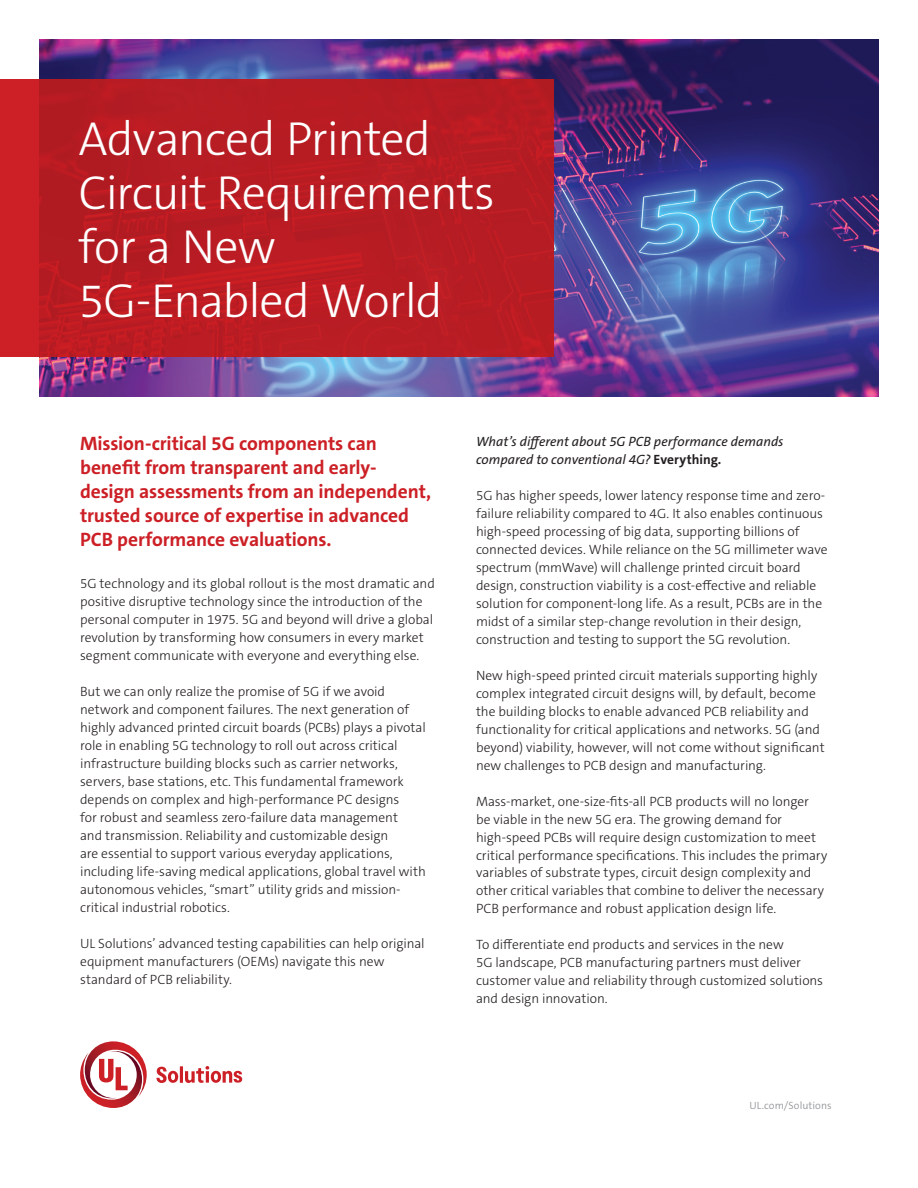
<style>
.page{position:relative;width:918px;height:1188px;background:#fff}
.page>*{position:absolute;margin:0;border:0;box-sizing:border-box;transform-origin:0 0}
.t1{font:300 48px/54px "The Sans C5";letter-spacing:-.025em;color:#fff}
.t2{font:700 19.5px/24px "The Sans C5";letter-spacing:-.01em;color:#cc2026}
.t3{font:300 13.5px/18px "The Sans C5";letter-spacing:-.005em;color:#231f20}
.t4{font:italic 13.5px/18px "The Sans C5";color:#231f20}
.t5{font:300 10.5px "The Sans C5";letter-spacing:.01em;color:#939698}
.s1{font-weight:700;font-style:normal}
</style>
<div class="page">
<img style="left:40px;top:40px;width:838px;height:356px">
<svg style="left:0;top:79px;width:554px;height:278px;background:#b91c23"></svg>
<svg style="left:80px;top:1041px;width:162px;height:67px"></svg>
<h1 class="t1" style="left:79px;top:112px;width:418px">Advanced Printed<br>Circuit Requirements for a New<br>5G-Enabled World</h1>
<h2 class="t2" style="left:80px;top:432px;width:353px">Mission-critical 5G components can benefit from transparent and early&shy;design assessments from an independent, trusted source of expertise in advanced PCB performance evaluations.</h2>
<p class="t3" style="left:80px;top:575px;width:356px">5G technology and its global rollout is the most dramatic and positive disruptive technology since the introduction of the personal computer in 1975. 5G and beyond will drive a global revolution by transforming how consumers in every market segment communicate with everyone and everything else.</p>
<p class="t3" style="left:80px;top:683px;width:347px">But we can only realize the promise of 5G if we avoid network and component failures. The next generation of highly advanced printed circuit boards (PCBs) plays a pivotal role in enabling 5G technology to roll out across critical infrastructure building blocks such as carrier networks, servers, base stations, etc. This fundamental framework depends on complex and high-performance PC designs<br>for robust and seamless zero-failure data management<br>and transmission. Reliability and customizable design<br>are essential to support various everyday applications, including life-saving medical applications, global travel with autonomous vehicles, “smart” utility grids and mission&shy;critical industrial robotics.</p>
<p class="t3" style="left:80px;top:935px;width:346px">UL Solutions’ advanced testing capabilities can help original equipment manufacturers (OEMs) navigate this new standard of PCB reliability.</p>
<p class="t4" style="left:476px;top:432px;width:309px">What’s different about 5G PCB performance demands compared to conventional 4G? <span class="s1">Everything.</span></p>
<p class="t3" style="left:476px;top:486px;width:353px">5G has higher speeds, lower latency response time and zero&shy;failure reliability compared to 4G. It also enables continuous high-speed processing of big data, supporting billions of connected devices. While reliance on the 5G millimeter wave spectrum (mmWave) will challenge printed circuit board design, construction viability is a cost-effective and reliable solution for component-long life. As a result, PCBs are in the midst of a similar step-change revolution in their design, construction and testing to support the 5G revolution.</p>
<p class="t3" style="left:476px;top:666px;width:350px">New high-speed printed circuit materials supporting highly complex integrated circuit designs will, by default, become the building blocks to enable advanced PCB reliability and functionality for critical applications and networks. 5G (and beyond) viability, however, will not come without significant new challenges to PCB design and manufacturing.</p>
<p class="t3" style="left:476px;top:792px;width:353px">Mass-market, one-size-fits-all PCB products will no longer<br>be viable in the new 5G era. The growing demand for high-speed PCBs will require design customization to meet critical performance specifications. This includes the primary variables of substrate types, circuit design complexity and other critical variables that combine to deliver the necessary PCB performance and robust application design life.</p>
<p class="t3" style="left:476px;top:936px;width:349px">To differentiate end products and services in the new<br>5G landscape, PCB manufacturing partners must deliver customer value and reliability through customized solutions and design innovation.</p>
<p class="t5" style="left:750px;top:1099px;width:84px">UL.com/Solutions</p>
</div>
